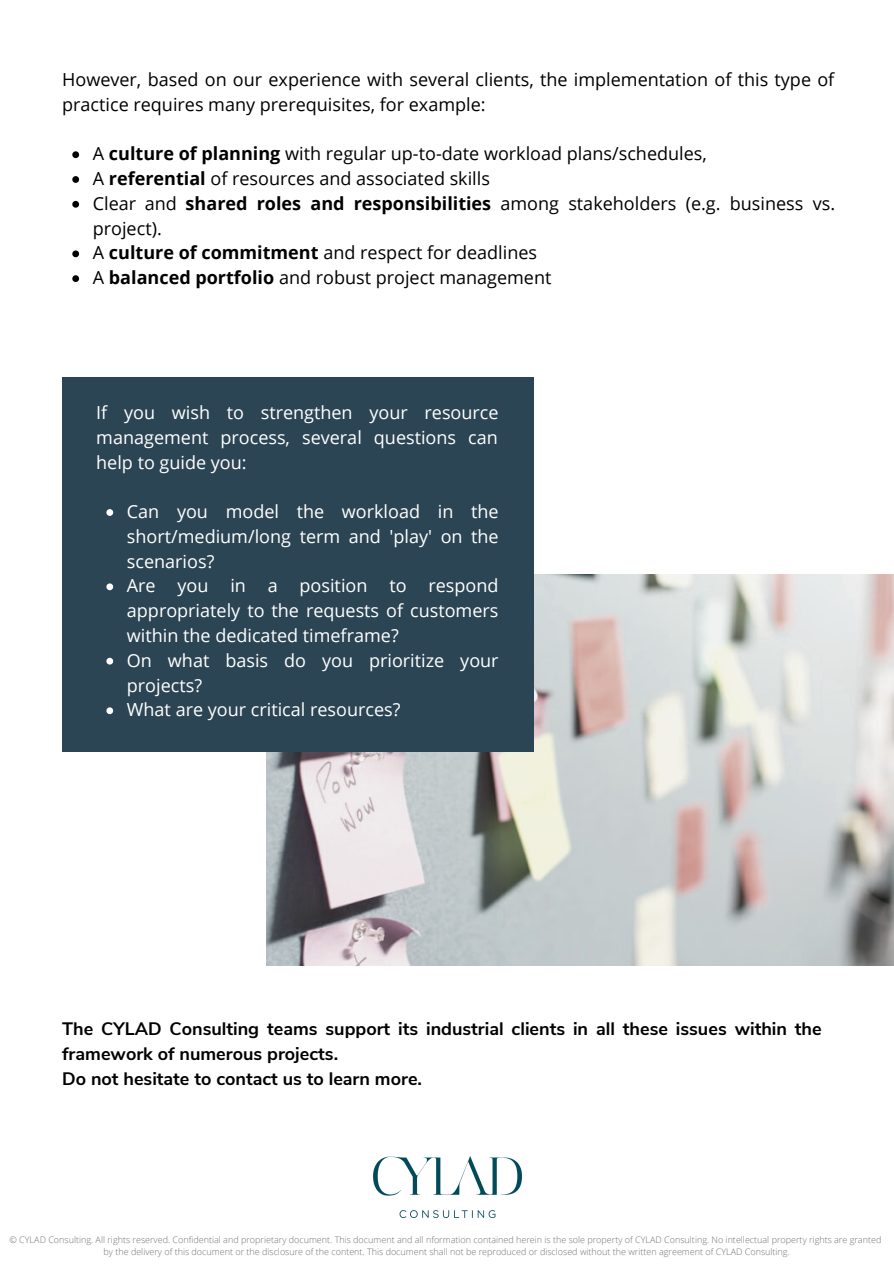
<style>
.page{position:relative;width:894px;height:1264px;background:#fff}
.page>*{position:absolute;margin:0;border:0;box-sizing:border-box;transform-origin:0 0}
.t1{font:18px/24.8px "Open Sans";color:#000}
.t2{font:18px/24.8px "Open Sans";color:#fff;text-align:justify}
.t3{font:700 18px/24.8px "Nunito Sans";color:#000}
.t4{font:300 9px "Open Sans";color:#737373}
.s1{font-weight:700}
</style>
<div class="page">
<img style="left:266px;top:575px;width:627px;height:390px">
<div style="left:62px;top:377px;width:471px;height:374px;background:#2c4554"></div>
<svg style="left:106px;top:509px;width:7px;height:7px"></svg>
<svg style="left:106px;top:583px;width:7px;height:7px"></svg>
<svg style="left:106px;top:657px;width:7px;height:7px"></svg>
<svg style="left:106px;top:707px;width:7px;height:7px"></svg>
<svg style="left:72px;top:151px;width:7px;height:7px"></svg>
<svg style="left:72px;top:176px;width:7px;height:7px"></svg>
<svg style="left:72px;top:201px;width:7px;height:7px"></svg>
<svg style="left:72px;top:250px;width:7px;height:7px"></svg>
<svg style="left:72px;top:275px;width:7px;height:7px"></svg>
<img style="left:373px;top:1156px;width:148px;height:61px">
<p class="t1" style="left:62px;top:67px;width:773px">However, based on our experience with several clients, the implementation of this type of practice requires many prerequisites, for example:</p>
<p class="t1" style="left:93px;top:141px;width:615px">A <span class="s1">culture of planning</span> with regular up-to-date workload plans/schedules,</p>
<p class="t1" style="left:93px;top:166px;width:398px">A <span class="s1">referential</span> of resources and associated skills</p>
<p class="t1" style="left:93px;top:190px;width:743px">Clear and <span class="s1">shared roles and responsibilities</span> among stakeholders (e.g. business vs. project).</p>
<p class="t1" style="left:93px;top:240px;width:445px">A <span class="s1">culture of commitment</span> and respect for deadlines</p>
<p class="t1" style="left:93px;top:265px;width:460px">A <span class="s1">balanced portfolio</span> and robust project management</p>
<p class="t2" style="left:96px;top:399px;width:404px">If you wish to strengthen your resource management process, several questions can help to guide you:</p>
<p class="t2" style="left:127px;top:499px;width:373px">Can you model the workload in the short/medium/long term and 'play' on the scenarios?</p>
<p class="t2" style="left:127px;top:573px;width:373px">Are you in a position to respond appropriately to the requests of customers within the dedicated timeframe?</p>
<p class="t2" style="left:127px;top:647px;width:373px">On what basis do you prioritize your projects?</p>
<p class="t2" style="left:127px;top:697px;width:275px">What are your critical resources?</p>
<p class="t3" style="left:62px;top:1017px;width:760px">The CYLAD Consulting teams support its industrial clients in all these issues within the framework of numerous projects.</p>
<p class="t3" style="left:62px;top:1066px;width:361px">Do not hesitate to contact us to learn more.</p>
<p class="t4" style="left:9px;top:1233px;width:873px">© CYLAD Consulting. All rights reserved. Confidential and proprietary document. This document and all nformation contained herein is the sole property of CYLAD Consulting. No intellectual property rights are granted</p>
<p class="t4" style="left:103px;top:1245px;width:687px">by the delivery of this document or the disclosure of the content. This document shall not be reproduced or disclosed without the written agreement of CYLAD Consulting.</p>
</div>
